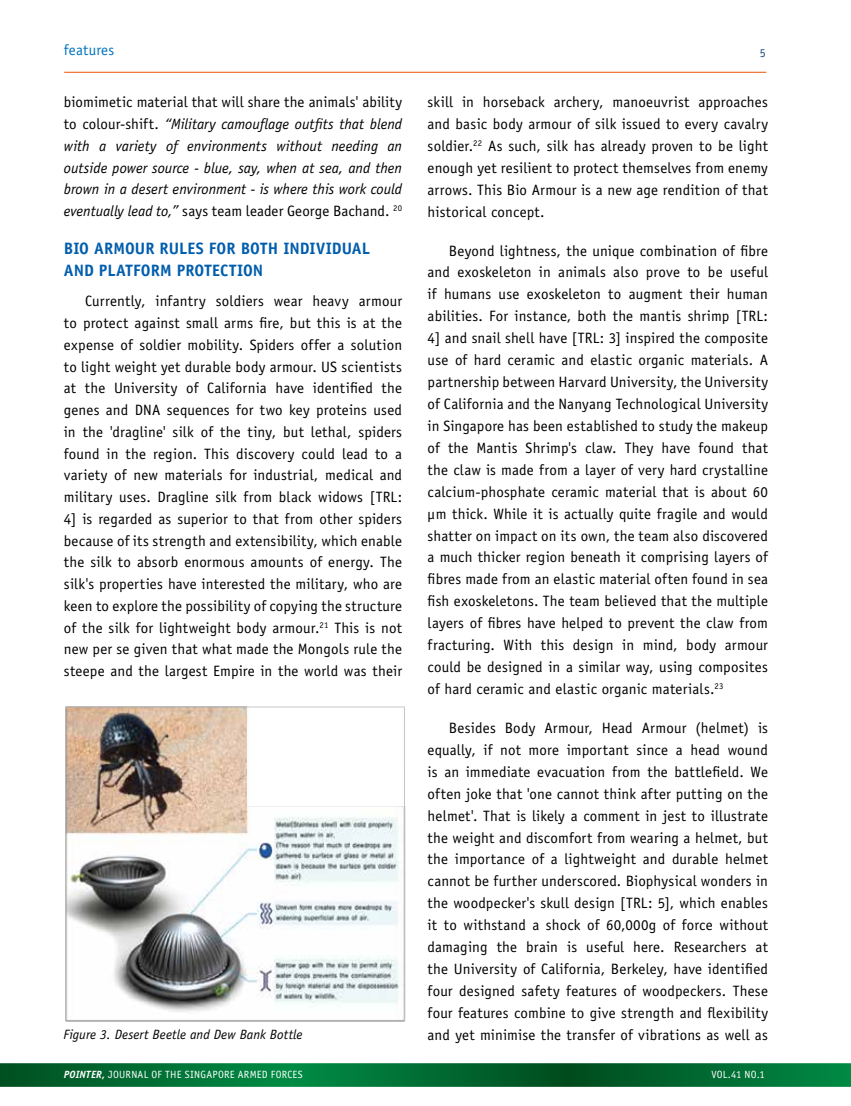
<style>
.page{position:relative;width:851px;height:1106px;background:#fff}
.page>*{position:absolute;margin:0;border:0;box-sizing:border-box;transform-origin:0 0}
.t1{font:700 16.5px/21.8px "Officina Sans Std";letter-spacing:.005em;color:#005ead}
.t2{font:15px/21.9px "Officina Sans Std";letter-spacing:.01em;color:#000;text-align:justify}
.t3{font:italic 15px/21.9px "Officina Sans Std";color:#000;text-align:justify}
.t4{font:15px "Officina Sans Std";letter-spacing:.015em;color:#0074bc}
.t5{font:italic 13.5px "Officina Sans Std";letter-spacing:.005em;color:#000}
.t6{font:12px "Officina Sans Std";color:#184885}
.t7{font:10.5px "Officina Sans Std";letter-spacing:.02em;color:#fff}
.s1{font-style:normal}
.s2{font-weight:700;font-style:italic}
.s3{font-weight:700}
</style>
<div class="page">
<img style="left:65px;top:706px;width:341px;height:316px">
<svg style="left:0;top:1063px;width:850px;height:23px;background:#026d33"></svg>
<hr style="left:64px;top:72px;width:702px;height:1px;background:#f26322">
<p class="t4" style="left:64px;top:41px;width:52px">features</p>
<p class="t3" style="left:64px;top:91px;width:340px"><span class="s1">biomimetic material that will share the animals' ability to colour-shift.</span> “Military camouflage outfits that blend with a variety of environments without needing an outside power source - blue, say, when at sea, and then brown in a desert environment - is where this work could eventually lead to,” <span class="s1">says team leader George Bachand.</span> <sup>20</sup></p>
<p class="t1" style="left:64px;top:237px;width:308px">BIO ARMOUR RULES FOR BOTH INDIVIDUAL<br>AND PLATFORM PROTECTION</p>
<p class="t2" style="left:64px;top:290px;width:340px;text-indent:21px">Currently, infantry soldiers wear heavy armour to protect against small arms fire, but this is at the expense of soldier mobility. Spiders offer a solution to light weight yet durable body armour. US scientists at the University of California have identified the genes and DNA sequences for two key proteins used in the 'dragline' silk of the tiny, but lethal, spiders found in the region. This discovery could lead to a variety of new materials for industrial, medical and military uses. Dragline silk from black widows [TRL:<br>4] is regarded as superior to that from other spiders because of its strength and extensibility, which enable the silk to absorb enormous amounts of energy. The silk's properties have interested the military, who are keen to explore the possibility of copying the structure of the silk for lightweight body armour.<sup>21</sup> This is not new per se given that what made the Mongols rule the steepe and the largest Empire in the world was their</p>
<p class="t5" style="left:64px;top:1026px;width:240px">Figure 3. Desert Beetle and Dew Bank Bottle</p>
<p class="t6" style="left:759px;top:46px;width:7px">5</p>
<p class="t2" style="left:427px;top:91px;width:342px">skill in horseback archery, manoeuvrist approaches and basic body armour of silk issued to every cavalry soldier.<sup>22</sup> As such, silk has already proven to be light enough yet resilient to protect themselves from enemy arrows. This Bio Armour is a new age rendition of that historical concept.</p>
<p class="t2" style="left:427px;top:239px;width:342px;text-indent:21px">Beyond lightness, the unique combination of fibre and exoskeleton in animals also prove to be useful if humans use exoskeleton to augment their human abilities. For instance, both the mantis shrimp [TRL:<br>4] and snail shell have [TRL: 3] inspired the composite use of hard ceramic and elastic organic materials. A partnership between Harvard University, the University of California and the Nanyang Technological University in Singapore has been established to study the makeup of the Mantis Shrimp's claw. They have found that the claw is made from a layer of very hard crystalline calcium-phosphate ceramic material that is about 60 µm thick. While it is actually quite fragile and would shatter on impact on its own, the team also discovered a much thicker region beneath it comprising layers of fibres made from an elastic material often found in sea fish exoskeletons. The team believed that the multiple layers of fibres have helped to prevent the claw from fracturing. With this design in mind, body armour could be designed in a similar way, using composites of hard ceramic and elastic organic materials.<sup>23</sup></p>
<p class="t2" style="left:427px;top:717px;width:342px;text-indent:21px">Besides Body Armour, Head Armour (helmet) is equally, if not more important since a head wound is an immediate evacuation from the battlefield. We often joke that 'one cannot think after putting on the helmet'. That is likely a comment in jest to illustrate the weight and discomfort from wearing a helmet, but the importance of a lightweight and durable helmet cannot be further underscored. Biophysical wonders in the woodpecker's skull design [TRL: 5], which enables it to withstand a shock of 60,000g of force without damaging the brain is useful here. Researchers at the University of California, Berkeley, have identified four designed safety features of woodpeckers. These four features combine to give strength and flexibility and yet minimise the transfer of vibrations as well as</p>
<p class="t7" style="left:64px;top:1068px;width:240px"><span class="s2">POINTER</span><span class="s3">,</span> JOURNAL OF THE SINGAPORE ARMED FORCES</p>
<p class="t7" style="left:711px;top:1068px;width:55px">VOL.41 NO.1</p>
</div>
